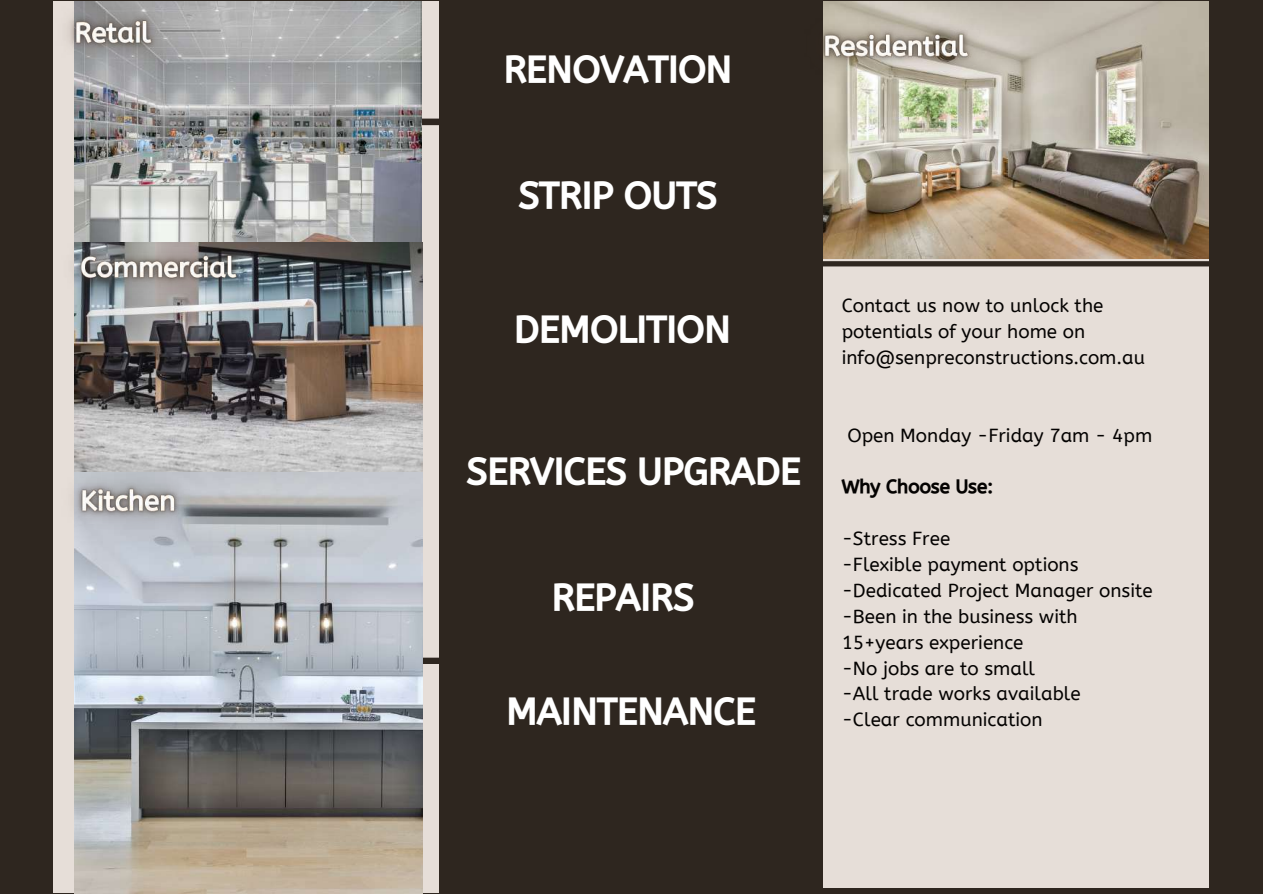
<style>
.page{position:relative;width:1263px;height:894px;background:#fff}
.page>*{position:absolute;margin:0;border:0;box-sizing:border-box;transform-origin:0 0}
.t1{font:36.6px "CA Generated";color:#fff}
.t2{font:18.9px/25.8px "A Bee Zee";color:#040201}
.t3{font:18.9px "CA Generated";color:#040201}
</style>
<div class="page">
<div style="left:0;top:0;width:1263px;height:893px;background:#2e261f"></div>
<div style="left:54px;top:2px;width:385px;height:891px;background:#e6ded8"></div>
<div style="left:823px;top:261px;width:386px;height:627px;background:#e6ded8"></div>
<img style="left:824px;top:2px;width:384px;height:256px">
<img style="left:74px;top:2px;width:348px;height:470px">
<img style="left:74px;top:472px;width:348px;height:421px">
<img style="left:53px;top:1px;width:137px;height:86px">
<img style="left:53px;top:214px;width:222px;height:107px">
<img style="left:53px;top:447px;width:160px;height:108px">
<img style="left:823px;top:1px;width:184px;height:99px">
<h1 class="t1" style="left:504px;top:48px;width:230px">RENOVATION</h1>
<h1 class="t1" style="left:519px;top:174px;width:200px">STRIP OUTS</h1>
<h1 class="t1" style="left:515px;top:308px;width:218px">DEMOLITION</h1>
<h1 class="t1" style="left:467px;top:450px;width:335px">SERVICES UPGRADE</h1>
<h1 class="t1" style="left:552px;top:576px;width:144px">REPAIRS</h1>
<h1 class="t1" style="left:507px;top:690px;width:251px">MAINTENANCE</h1>
<p class="t2" style="left:842px;top:293px;width:305px">Contact us now to unlock the potentials of your home on info@senpreconstructions.com.au</p>
<p class="t2" style="left:847px;top:422px;width:306px">Open Monday -Friday 7am - 4pm</p>
<p class="t3" style="left:842px;top:475px;width:153px">Why Choose Use:</p>
<p class="t2" style="left:842px;top:525px;width:313px">-Stress Free<br>-Flexible payment options -Dedicated Project Manager onsite -Been in the business with<br>15+years experience<br>-No jobs are to small<br>-All trade works available<br>-Clear communication</p>
</div>
